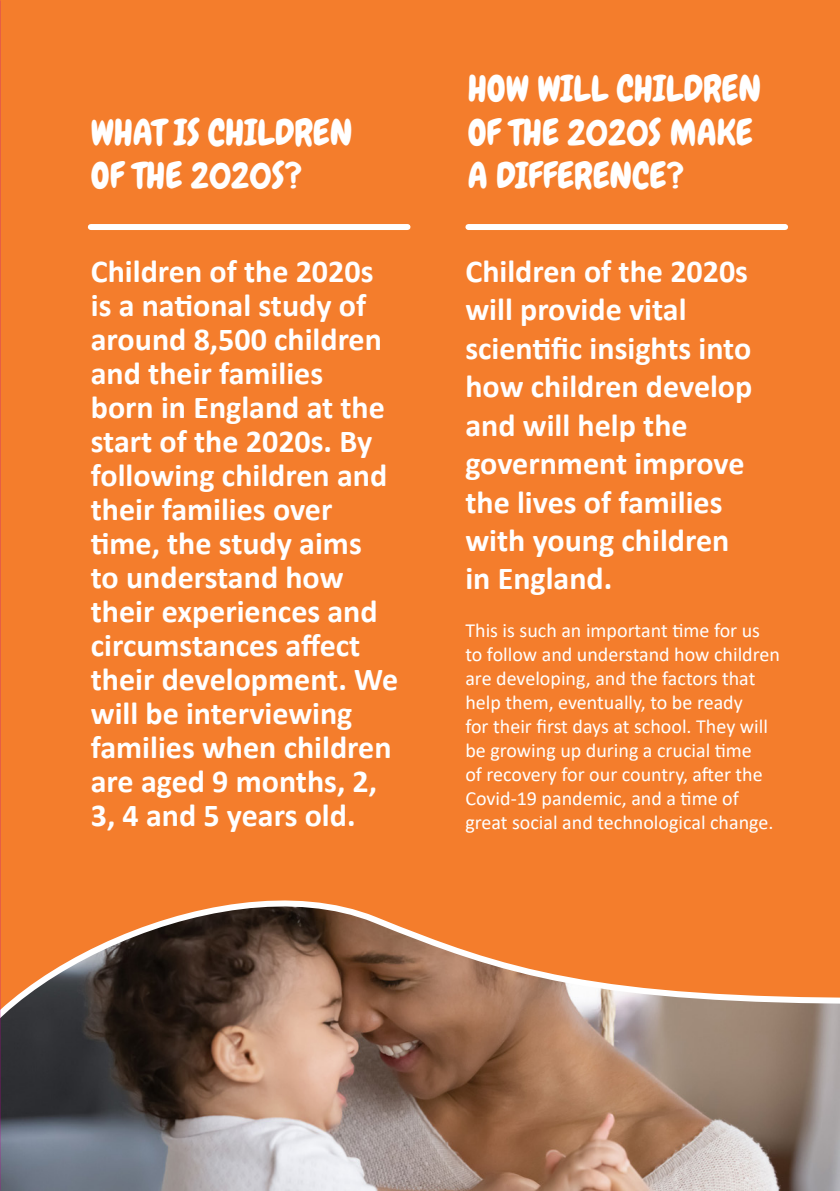
<style>
.page{position:relative;width:840px;height:1191px;background:#fff}
.page>*{position:absolute;margin:0;border:0;box-sizing:border-box;transform-origin:0 0}
.t1{font:36px/43.2px "Chewy";color:#fff}
.t2{font:700 32px/34px "Calibri";color:#fff}
.t3{font:20px/24px "Calibri";color:#fff}
</style>
<div class="page">
<div style="left:0;top:0;width:839px;height:1191px;background:#f47d2c"></div>
<div style="left:91px;top:224px;width:316px;height:6px;background:#fff"></div>
<div style="left:468px;top:224px;width:316px;height:6px;background:#fff"></div>
<svg style="left:49px;top:900px;width:790px;height:291px"></svg>
<img style="left:0;top:0;width:1px;height:1191px">
<svg style="left:0;top:973px;width:72px;height:218px;background:#575257"></svg>
<p class="t1" style="left:91px;top:111px;width:263px">WHAT IS CHILDREN<br>OF THE 2020S?</p>
<p class="t1" style="left:467px;top:68px;width:295px">HOW WILL CHILDREN<br>OF THE 2020S MAKE<br>A DIFFERENCE?</p>
<p class="t2" style="left:91px;top:254px;width:309px">Children of the 2020s is a national study of around 8,500 children and their families<br>born in England at the start of the 2020s. By following children and their families over time, the study aims<br>to understand how their experiences and circumstances affect their development. We will be interviewing families when children are aged 9 months, 2,<br>3, 4 and 5 years old.</p>
<p class="t2" style="left:465px;top:252px;width:288px;line-height:38.4px">Children of the 2020s will provide vital scientific insights into how children develop and will help the government improve the lives of families with young children in England.</p>
<p class="t3" style="left:465px;top:618px;width:316px">This is such an important time for us to follow and understand how children are developing, and the factors that help them, eventually, to be ready<br>for their first days at school. They will be growing up during a crucial time<br>of recovery for our country, after the Covid-19 pandemic, and a time of great social and technological change.</p>
</div>
